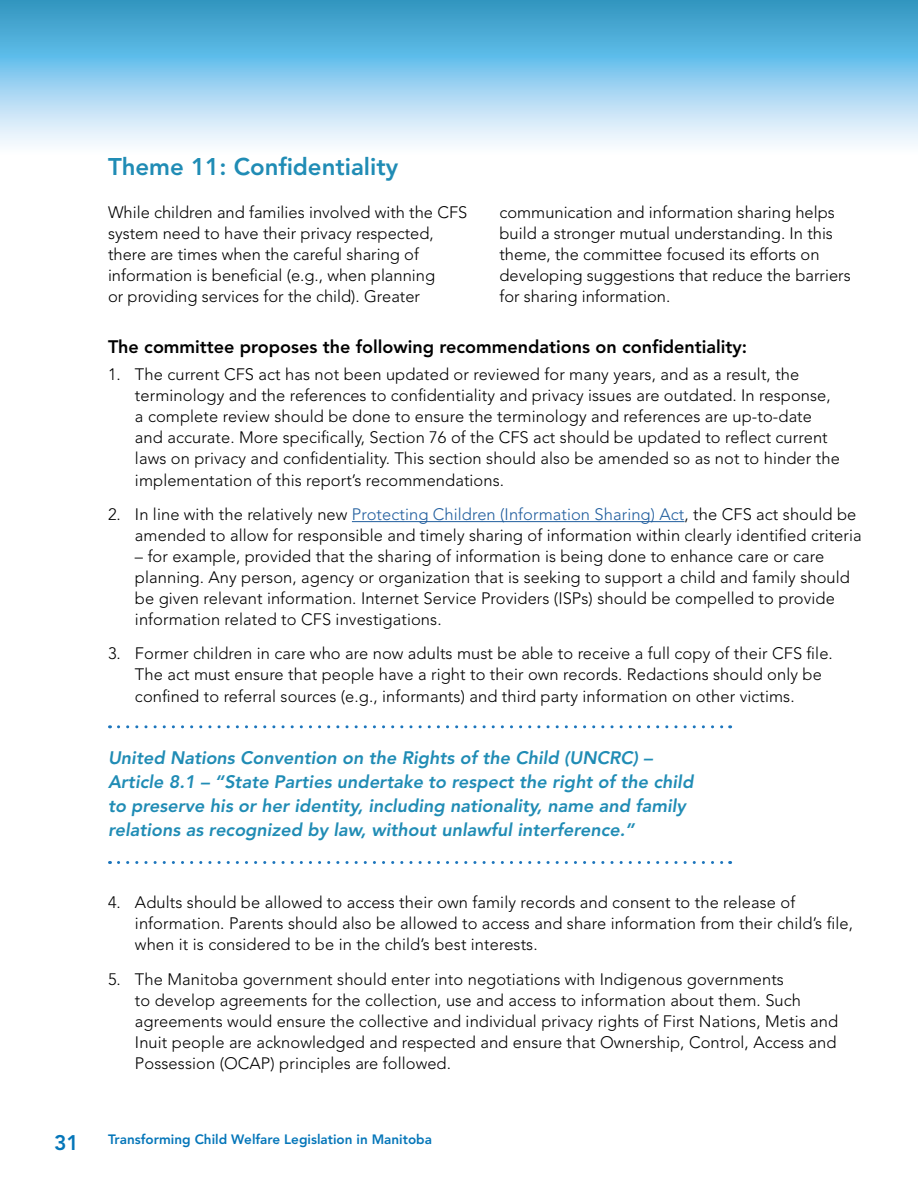
<style>
.page{position:relative;width:918px;height:1188px;background:#fff}
.page>*{position:absolute;margin:0;border:0;box-sizing:border-box;transform-origin:0 0}
.t1{font:800 24px "Avenir LT Std";color:#208cb5}
.t2{font:800 21px "Avenir LT Std";color:#0576b9}
.t3{font:italic 800 18px/24px "Avenir LT Std";color:#208cb5}
.t4{font:800 18px "Avenir LT Std";color:#000}
.t5{font:300 16.5px/21px "Avenir LT Std";letter-spacing:.005em;color:#000}
.t6{font:800 13.5px "Avenir LT Std";color:#0576b9}
.s1{color:#215e9e}
</style>
<div class="page">
<svg style="left:0;top:0;width:918px;height:145px"></svg>
<hr style="left:352px;top:521px;width:333px;height:1px;background:#215e9e">
<svg style="left:118px;top:725px;width:613px;height:3px"></svg>
<svg style="left:118px;top:861px;width:613px;height:3px"></svg>
<p class="t2" style="left:54px;top:1130px;width:26px">31</p>
<p class="t1" style="left:108px;top:152px;width:292px">Theme 11: Confdentiality</p>
<p class="t5" style="left:108px;top:202px;width:361px">While children and families involved with the CFS</p>
<p class="t5" style="left:499px;top:202px;width:337px">communication and information sharing helps</p>
<p class="t5" style="left:108px;top:223px;width:327px">system need to have their privacy respected,</p>
<p class="t5" style="left:499px;top:223px;width:335px">build a stronger mutual understanding. In this</p>
<p class="t5" style="left:108px;top:244px;width:313px">there are times when the careful sharing of</p>
<p class="t5" style="left:499px;top:244px;width:322px">theme, the committee focused its efforts on</p>
<p class="t5" style="left:108px;top:265px;width:329px">information is benefcial (e.g., when planning</p>
<p class="t5" style="left:499px;top:265px;width:353px">developing suggestions that reduce the barriers</p>
<p class="t5" style="left:108px;top:286px;width:314px">or providing services for the child). Greater</p>
<p class="t5" style="left:499px;top:286px;width:172px">for sharing information.</p>
<p class="t4" style="left:108px;top:336px;width:641px">The committee proposes the following recommendations on confdentiality:</p>
<p class="t5" style="left:135px;top:364px;width:706px;text-indent:-27px">1. The current CFS act has not been updated or reviewed for many years, and as a result, the terminology and the references to confdentiality and privacy issues are outdated. In response, a complete review should be done to ensure the terminology and references are up-to-date and accurate. More specifcally, Section 76 of the CFS act should be updated to refect current laws on privacy and confdentiality. This section should also be amended so as not to hinder the implementation of this report’s recommendations.</p>
<p class="t5" style="left:135px;top:504px;width:728px;text-indent:-27px">2. In line with the relatively new <span class="s1">Protecting Children (Information Sharing) Act</span>, the CFS act should be amended to allow for responsible and timely sharing of information within clearly identifed criteria</p>
<p class="t5" style="left:135px;top:546px;width:717px">– for example, provided that the sharing of information is being done to enhance care or care planning. Any person, agency or organization that is seeking to support a child and family should be given relevant information. Internet Service Providers (ISPs) should be compelled to provide information related to CFS investigations.</p>
<p class="t5" style="left:135px;top:643px;width:699px;text-indent:-27px">3. Former children in care who are now adults must be able to receive a full copy of their CFS fle.<br>The act must ensure that people have a right to their own records. Redactions should only be confned to referral sources (e.g., informants) and third party information on other victims.</p>
<p class="t3" style="left:108px;top:746px;width:587px">United Nations Convention on the Rights of the Child (UNCRC) – Article 8.1 – “State Parties undertake to respect the right of the child to preserve his or her identity, including nationality, name and family relations as recognized by law, without unlawful interference.”</p>
<p class="t5" style="left:135px;top:892px;width:719px;text-indent:-27px">4. Adults should be allowed to access their own family records and consent to the release of information. Parents should also be allowed to access and share information from their child’s fle, when it is considered to be in the child’s best interests.</p>
<p class="t5" style="left:135px;top:969px;width:705px;text-indent:-27px">5. The Manitoba government should enter into negotiations with Indigenous governments<br>to develop agreements for the collection, use and access to information about them. Such agreements would ensure the collective and individual privacy rights of First Nations, Metis and Inuit people are acknowledged and respected and ensure that Ownership, Control, Access and Possession (OCAP) principles are followed.</p>
<p class="t6" style="left:108px;top:1132px;width:326px">Transforming Child Welfare Legislation in Manitoba</p>
</div>
